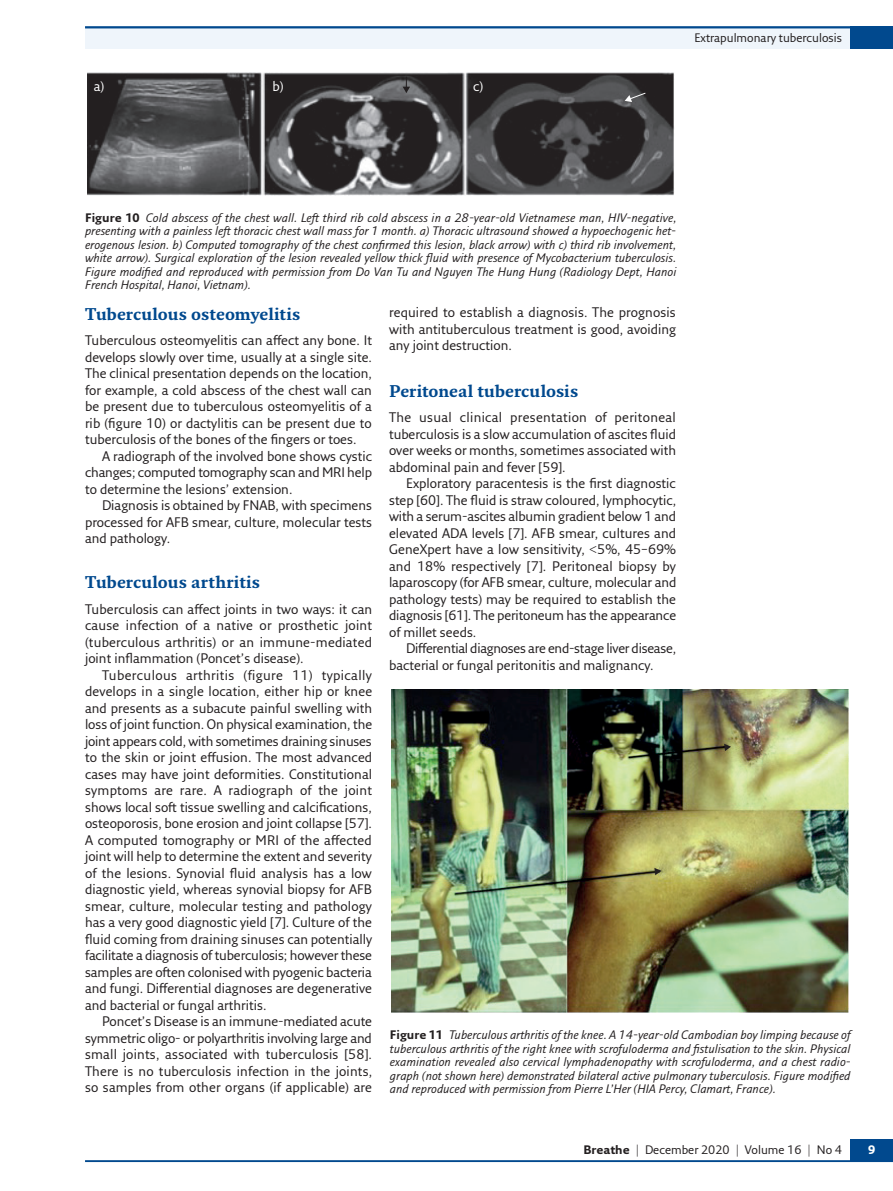
<style>
.page{position:relative;width:893px;height:1191px;background:#fff}
.page>*{position:absolute;margin:0;border:0;box-sizing:border-box;transform-origin:0 0}
.t1{font:700 16.5px "Fresco Std";letter-spacing:.005em;color:#01498e}
.t2{font:13.5px/16.5px "Fresco Sans Pro";color:#231f20;text-align:justify}
.t3{font:13.5px "Fresco Sans Pro";color:#fff}
.t4{font:italic 12px/13.5px "Fresco Sans Pro";color:#231f20;text-align:justify}
.t5{font:12px "Fresco Sans Pro";color:#231f20}
.t6{font:700 12px "Fresco Sans Pro";color:#fff}
.s1{font-weight:700;font-style:normal}
.s2{font-weight:700}
</style>
<div class="page">
<hr style="left:85px;top:1160px;width:808px;height:2px;background:#01498e">
<div style="left:850px;top:1138px;width:43px;height:23px;background:#01498e"></div>
<div style="left:85px;top:26px;width:808px;height:23px;background:#eff5fb"></div>
<hr style="left:85px;top:26px;width:808px;height:2px;background:#01498e">
<div style="left:850px;top:26px;width:43px;height:23px;background:#01498e"></div>
<img style="left:87px;top:72px;width:587px;height:123px">
<svg style="left:403px;top:77px;width:7px;height:16px"></svg>
<svg style="left:625px;top:92px;width:21px;height:10px"></svg>
<img style="left:392px;top:690px;width:457px;height:322px">
<svg style="left:654px;top:868px;width:7px;height:7px"></svg>
<svg style="left:724px;top:743px;width:7px;height:8px"></svg>
<p class="t3" style="left:94px;top:77px;width:12px">a)</p>
<p class="t3" style="left:273px;top:77px;width:13px">b)</p>
<p class="t3" style="left:473px;top:77px;width:12px">c)</p>
<p class="t5" style="left:694px;top:30px;width:149px">Extrapulmonary tuberculosis</p>
<p class="t4" style="left:85px;top:210px;width:593px"><span class="s1">Figure 10</span> Cold abscess of the chest wall. Left third rib cold abscess in a 28-year-old Vietnamese man, HIV-negative, presenting with a painless left thoracic chest wall mass for 1 month. a) Thoracic ultrasound showed a hypoechogenic het&shy;erogenous lesion. b) Computed tomography of the chest confirmed this lesion, black arrow) with c) third rib involvement, white arrow). Surgical exploration of the lesion revealed yellow thick fluid with presence of Mycobacterium tuberculosis.<br>Figure modified and reproduced with permission from Do Van Tu and Nguyen The Hung Hung (Radiology Dept, Hanoi French Hospital, Hanoi, Vietnam).</p>
<p class="t1" style="left:85px;top:303px;width:217px">Tuberculous osteomyelitis</p>
<p class="t2" style="left:85px;top:332px;width:289px">Tuberculous osteomyelitis can affect any bone. It develops slowly over time, usually at a single site.<br>The clinical presentation depends on the location, for example, a cold abscess of the chest wall can be present due to tuberculous osteomyelitis of a rib (figure 10) or dactylitis can be present due to tuberculosis of the bones of the fingers or toes.</p>
<p class="t2" style="left:85px;top:447px;width:289px;text-indent:17px">A radiograph of the involved bone shows cystic changes; computed tomography scan and MRI help to determine the lesions’ extension.</p>
<p class="t2" style="left:85px;top:497px;width:289px;text-indent:17px">Diagnosis is obtained by FNAB, with specimens processed for AFB smear, culture, molecular tests and pathology.</p>
<p class="t1" style="left:85px;top:572px;width:177px">Tuberculous arthritis</p>
<p class="t2" style="left:85px;top:600px;width:289px">Tuberculosis can affect joints in two ways: it can cause infection of a native or prosthetic joint (tuberculous arthritis) or an immune-mediated joint inflammation (Poncet’s disease).</p>
<p class="t2" style="left:85px;top:666px;width:289px;text-indent:17px">Tuberculous arthritis (figure 11) typically develops in a single location, either hip or knee and presents as a subacute painful swelling with loss of joint function. On physical examination, the joint appears cold, with sometimes draining sinuses to the skin or joint effusion. The most advanced cases may have joint deformities. Constitutional symptoms are rare. A radiograph of the joint shows local soft tissue swelling and calcifications, osteoporosis, bone erosion and joint collapse [57].<br>A computed tomography or MRI of the affected joint will help to determine the extent and severity of the lesions. Synovial fluid analysis has a low diagnostic yield, whereas synovial biopsy for AFB smear, culture, molecular testing and pathology has a very good diagnostic yield [7]. Culture of the fluid coming from draining sinuses can potentially facilitate a diagnosis of tuberculosis; however these samples are often colonised with pyogenic bacteria and fungi. Differential diagnoses are degenerative and bacterial or fungal arthritis.</p>
<p class="t2" style="left:85px;top:1013px;width:289px;text-indent:17px">Poncet’s Disease is an immune-mediated acute symmetric oligo- or polyarthritis involving large and small joints, associated with tuberculosis [58].<br>There is no tuberculosis infection in the joints, so samples from other organs (if applicable) are</p>
<p class="t2" style="left:389px;top:304px;width:289px">required to establish a diagnosis. The prognosis with antituberculous treatment is good, avoiding any joint destruction.</p>
<p class="t1" style="left:389px;top:380px;width:191px">Peritoneal tuberculosis</p>
<p class="t2" style="left:389px;top:409px;width:288px">The usual clinical presentation of peritoneal tuberculosis is a slow accumulation of ascites fluid over weeks or months, sometimes associated with abdominal pain and fever [59].</p>
<p class="t2" style="left:389px;top:475px;width:289px;text-indent:17px">Exploratory paracentesis is the first diagnostic step [60]. The fluid is straw coloured, lymphocytic, with a serum-ascites albumin gradient below 1 and elevated ADA levels [7]. AFB smear, cultures and GeneXpert have a low sensitivity, &lt;5%, 45–69% and 18% respectively [7]. Peritoneal biopsy by laparoscopy (for AFB smear, culture, molecular and pathology tests) may be required to establish the diagnosis [61]. The peritoneum has the appearance of millet seeds.</p>
<p class="t2" style="left:389px;top:640px;width:289px;text-indent:17px">Differential diagnoses are end-stage liver disease, bacterial or fungal peritonitis and malignancy.</p>
<p class="t4" style="left:390px;top:1028px;width:462px"><span class="s1">Figure 11</span> Tuberculous arthritis of the knee. A 14-year-old Cambodian boy limping because of tuberculous arthritis of the right knee with scrofuloderma and fistulisation to the skin. Physical examination revealed also cervical lymphadenopathy with scrofuloderma, and a chest radio&shy;graph (not shown here) demonstrated bilateral active pulmonary tuberculosis. Figure modified and reproduced with permission from Pierre L’Her (HIA Percy, Clamart, France).</p>
<p class="t5" style="left:583px;top:1142px;width:260px"><span class="s2">Breathe</span> | December 2020 | Volume 16 | No 4</p>
<p class="t6" style="left:868px;top:1142px;width:9px">9</p>
</div>
